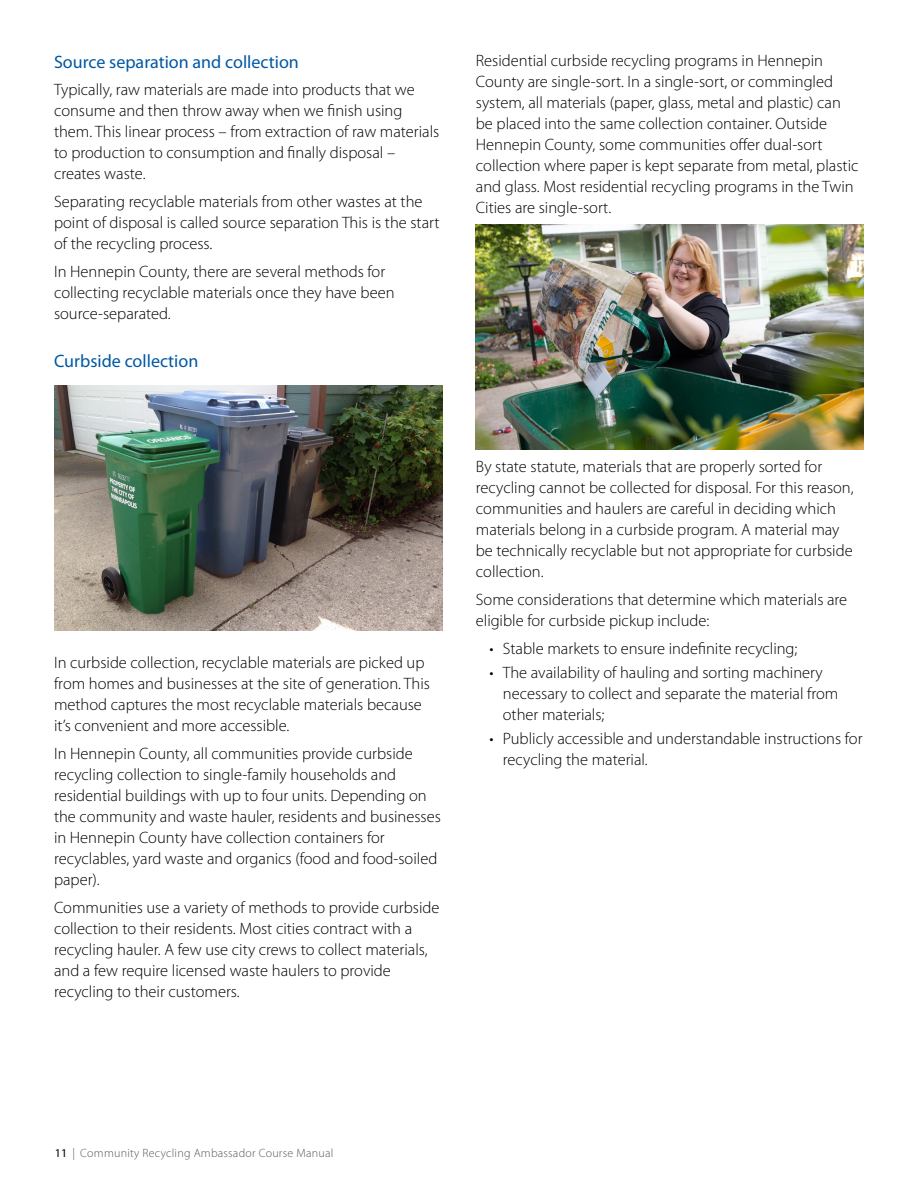
<style>
.page{position:relative;width:918px;height:1188px;background:#fff}
.page>*{position:absolute;margin:0;border:0;box-sizing:border-box;transform-origin:0 0}
.t1{font:18px "Myriad Pro";color:#0058a4}
.t2{font:300 16.5px/21px "Myriad Pro";color:#000}
.t3{font:300 12px "Myriad Pro";letter-spacing:.02em;color:#58595b}
.s1{font-weight:400;color:#000}
</style>
<div class="page">
<img style="left:55px;top:385px;width:388px;height:246px">
<img style="left:476px;top:225px;width:388px;height:224px">
<p class="t1" style="left:54px;top:52px;width:246px">Source separation and collection</p>
<p class="t2" style="left:54px;top:80px;width:387px">Typically, raw materials are made into products that we consume and then throw away when we finish using them. This linear process – from extraction of raw materials to production to consumption and finally disposal – creates waste.</p>
<p class="t2" style="left:54px;top:191px;width:387px">Separating recyclable materials from other wastes at the point of disposal is called source separation This is the start of the recycling process.</p>
<p class="t2" style="left:54px;top:261px;width:342px">In Hennepin County, there are several methods for collecting recyclable materials once they have been source-separated.</p>
<p class="t1" style="left:54px;top:351px;width:146px">Curbside collection</p>
<p class="t2" style="left:476px;top:51px;width:384px">Residential curbside recycling programs in Hennepin County are single-sort. In a single-sort, or commingled system, all materials (paper, glass, metal and plastic) can be placed into the same collection container. Outside Hennepin County, some communities offer dual-sort collection where paper is kept separate from metal, plastic and glass. Most residential recycling programs in the Twin Cities are single-sort.</p>
<p class="t2" style="left:54px;top:652px;width:378px">In curbside collection, recyclable materials are picked up from homes and businesses at the site of generation. This method captures the most recyclable materials because it’s convenient and more accessible.</p>
<p class="t2" style="left:54px;top:743px;width:388px">In Hennepin County, all communities provide curbside recycling collection to single-family households and residential buildings with up to four units. Depending on the community and waste hauler, residents and businesses in Hennepin County have collection containers for recyclables, yard waste and organics (food and food-soiled paper).</p>
<p class="t2" style="left:54px;top:897px;width:387px">Communities use a variety of methods to provide curbside collection to their residents. Most cities contract with a recycling hauler. A few use city crews to collect materials, and a few require licensed waste haulers to provide recycling to their customers.</p>
<p class="t2" style="left:476px;top:457px;width:379px">By state statute, materials that are properly sorted for recycling cannot be collected for disposal. For this reason, communities and haulers are careful in deciding which materials belong in a curbside program. A material may be technically recyclable but not appropriate for curbside collection.</p>
<p class="t2" style="left:476px;top:589px;width:373px">Some considerations that determine which materials are eligible for curbside pickup include:</p>
<p class="t2" style="left:489px;top:638px;width:310px">• Stable markets to ensure indefinite recycling;</p>
<p class="t2" style="left:503px;top:662px;width:337px;text-indent:-13px">• The availability of hauling and sorting machinery necessary to collect and separate the material from other materials;</p>
<p class="t2" style="left:503px;top:729px;width:361px;text-indent:-13px">• Publicly accessible and understandable instructions for recycling the material.</p>
<p class="t3" style="left:55px;top:1146px;width:280px"><span class="s1">11</span> | Community Recycling Ambassador Course Manual</p>
</div>
